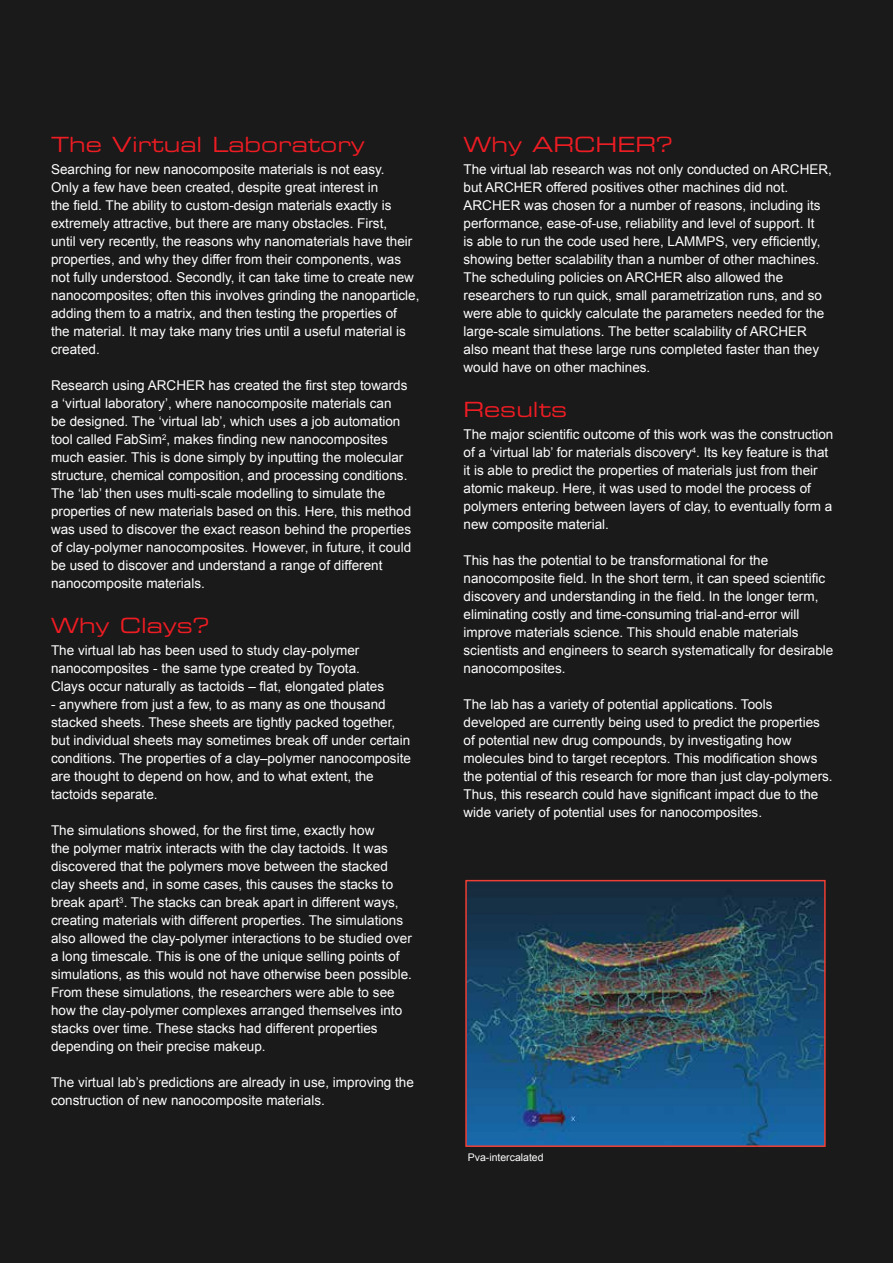
<style>
.page{position:relative;width:893px;height:1263px;background:#1a1a1a}
.page>*{position:absolute;margin:0;border:0;box-sizing:border-box;transform-origin:0 0}
.t1{font:21px "Eurostile LT Std Ex 2";color:#ed1d24}
.t2{font:13.5px/18px "Arial";color:#fff}
.t3{font:10.5px "Arial";color:#fff}
</style>
<div class="page">
<img style="left:468px;top:883px;width:355px;height:261px">
<div style="left:465px;top:880px;width:361px;height:267px;border:2px solid #ef3e33"></div>
<h1 class="t1" style="left:51px;top:130px;width:315px">The Virtual Laboratory</h1>
<p class="t2" style="left:51px;top:160px;width:370px">Searching for new nanocomposite materials is not easy.<br>Only a few have been created, despite great interest in<br>the field. The ability to custom-design materials exactly is extremely attractive, but there are many obstacles. First,<br>until very recently, the reasons why nanomaterials have their properties, and why they differ from their components, was not fully understood. Secondly, it can take time to create new nanocomposites; often this involves grinding the nanoparticle, adding them to a matrix, and then testing the properties of<br>the material. It may take many tries until a useful material is created.</p>
<p class="t2" style="left:51px;top:376px;width:362px">Research using ARCHER has created the first step towards a ‘virtual laboratory’, where nanocomposite materials can<br>be designed. The ‘virtual lab’, which uses a job automation tool called FabSim<sup>2</sup>, makes finding new nanocomposites much easier. This is done simply by inputting the molecular structure, chemical composition, and processing conditions.<br>The ‘lab’ then uses multi-scale modelling to simulate the properties of new materials based on this. Here, this method was used to discover the exact reason behind the properties of clay-polymer nanocomposites. However, in future, it could be used to discover and understand a range of different nanocomposite materials.</p>
<h1 class="t1" style="left:51px;top:611px;width:160px">Why Clays?</h1>
<p class="t2" style="left:51px;top:642px;width:335px">The virtual lab has been used to study clay-polymer nanocomposites - the same type created by Toyota.<br>Clays occur naturally as tactoids – flat, elongated plates</p>
<p class="t2" style="left:51px;top:696px;width:361px">- anywhere from just a few, to as many as one thousand stacked sheets. These sheets are tightly packed together, but individual sheets may sometimes break off under certain conditions. The properties of a clay–polymer nanocomposite are thought to depend on how, and to what extent, the tactoids separate.</p>
<p class="t2" style="left:51px;top:822px;width:362px">The simulations showed, for the first time, exactly how<br>the polymer matrix interacts with the clay tactoids. It was discovered that the polymers move between the stacked clay sheets and, in some cases, this causes the stacks to break apart<sup>3</sup>. The stacks can break apart in different ways, creating materials with different properties. The simulations also allowed the clay-polymer interactions to be studied over a long timescale. This is one of the unique selling points of simulations, as this would not have otherwise been possible.<br>From these simulations, the researchers were able to see how the clay-polymer complexes arranged themselves into stacks over time. These stacks had different properties depending on their precise makeup.</p>
<p class="t2" style="left:51px;top:1074px;width:364px">The virtual lab’s predictions are already in use, improving the construction of new nanocomposite materials.</p>
<h1 class="t1" style="left:463px;top:130px;width:211px">Why ARCHER?</h1>
<p class="t2" style="left:463px;top:160px;width:370px">The virtual lab research was not only conducted on ARCHER, but ARCHER offered positives other machines did not.<br>ARCHER was chosen for a number of reasons, including its performance, ease-of-use, reliability and level of support. It<br>is able to run the code used here, LAMMPS, very efficiently, showing better scalability than a number of other machines.<br>The scheduling policies on ARCHER also allowed the researchers to run quick, small parametrization runs, and so were able to quickly calculate the parameters needed for the large-scale simulations. The better scalability of ARCHER also meant that these large runs completed faster than they would have on other machines.</p>
<h1 class="t1" style="left:463px;top:395px;width:105px">Results</h1>
<p class="t2" style="left:463px;top:426px;width:371px">The major scientific outcome of this work was the construction of a ‘virtual lab’ for materials discovery<sup>4</sup>. Its key feature is that it is able to predict the properties of materials just from their atomic makeup. Here, it was used to model the process of polymers entering between layers of clay, to eventually form a new composite material.</p>
<p class="t2" style="left:463px;top:552px;width:371px">This has the potential to be transformational for the nanocomposite field. In the short term, it can speed scientific discovery and understanding in the field. In the longer term, eliminating costly and time-consuming trial-and-error will improve materials science. This should enable materials scientists and engineers to search systematically for desirable nanocomposites.</p>
<p class="t2" style="left:463px;top:696px;width:371px">The lab has a variety of potential applications. Tools developed are currently being used to predict the properties of potential new drug compounds, by investigating how molecules bind to target receptors. This modification shows the potential of this research for more than just clay-polymers.<br>Thus, this research could have significant impact due to the wide variety of potential uses for nanocomposites.</p>
<p class="t3" style="left:468px;top:1152px;width:77px">Pva-intercalated</p>
</div>
